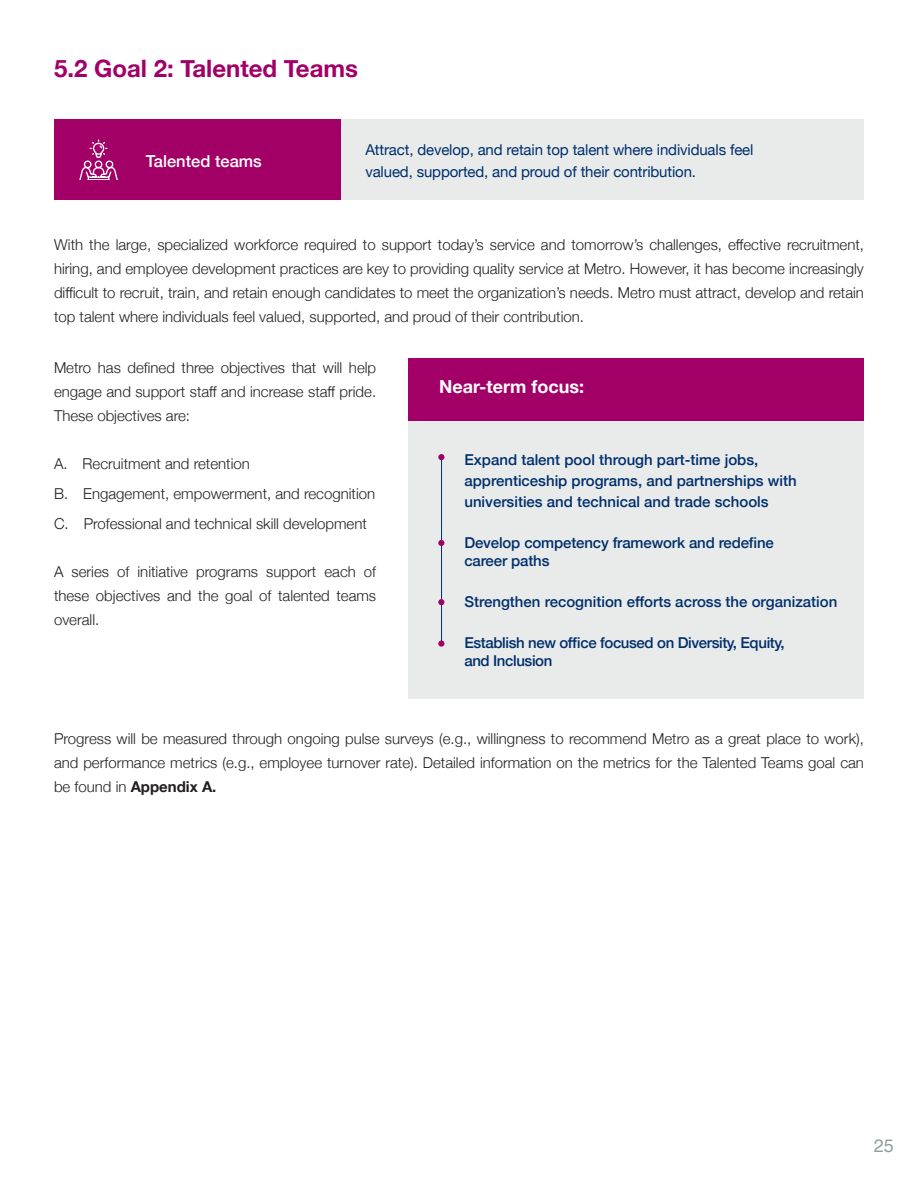
<style>
.page{position:relative;width:918px;height:1188px;background:#fff}
.page>*{position:absolute;margin:0;border:0;box-sizing:border-box;transform-origin:0 0}
.Subtitle{font:700 24px "Helvetica Neue";color:#a20067}
.t1{font:700 18px "Helvetica Neue";color:#fff}
.t2{font:18px "Helvetica";color:#919d9d}
.t3{font:500 16.5px "Helvetica Neue";color:#fff}
.t4{font:300 15px/24px "Helvetica Neue";color:#231f20;text-align:justify}
.t5{font:500 15px/21px "Helvetica Neue";color:#002f6c}
.t6{font:15px/22.5px "Helvetica Neue";letter-spacing:-.01em;color:#002f6c}
.t7{font:500 15px/18px "Helvetica Neue";letter-spacing:-.025em;color:#002f6c}
.s1{font-weight:700}
</style>
<div class="page">
<div style="left:340px;top:119px;width:524px;height:81px;background:#e9ebeb"></div>
<div style="left:54px;top:119px;width:286px;height:81px;background:#a20067"></div>
<div style="left:409px;top:358px;width:455px;height:341px;background:#e9ebeb"></div>
<hr style="left:441px;top:457px;width:1px;height:187px;background:#002f6c">
<svg style="left:438px;top:454px;width:6px;height:6px"></svg>
<svg style="left:438px;top:540px;width:6px;height:6px"></svg>
<svg style="left:438px;top:641px;width:6px;height:6px"></svg>
<svg style="left:438px;top:599px;width:6px;height:6px"></svg>
<div style="left:409px;top:358px;width:455px;height:63px;background:#a20067"></div>
<svg style="left:79px;top:139px;width:39px;height:40px"></svg>
<p class="Subtitle" style="left:54px;top:50px;width:305px">5.2 Goal 2: Talented Teams</p>
<p class="t3" style="left:146px;top:148px;width:118px">Talented teams</p>
<p class="t6" style="left:365px;top:139px;width:390px">Attract, develop, and retain top talent where individuals feel valued, supported, and proud of their contribution.</p>
<p class="t4" style="left:54px;top:232px;width:812px">With the large, specialized workforce required to support today’s service and tomorrow’s challenges, effective recruitment, hiring, and employee development practices are key to providing quality service at Metro. However, it has become increasingly difficult to recruit, train, and retain enough candidates to meet the organization’s needs. Metro must attract, develop and retain top talent where individuals feel valued, supported, and proud of their contribution.</p>
<p class="t4" style="left:54px;top:354px;width:324px">Metro has defined three objectives that will help engage and support staff and increase staff pride.<br>These objectives are:</p>
<p class="t4" style="left:54px;top:450px;width:197px">A. Recruitment and retention</p>
<p class="t4" style="left:54px;top:480px;width:323px">B. Engagement, empowerment, and recognition</p>
<p class="t4" style="left:54px;top:510px;width:314px">C. Professional and technical skill development</p>
<p class="t4" style="left:54px;top:558px;width:324px">A series of initiative programs support each of these objectives and the goal of talented teams overall.</p>
<p class="t1" style="left:439px;top:373px;width:146px">Near-term focus:</p>
<p class="t5" style="left:464px;top:448px;width:334px">Expand talent pool through part-time jobs, apprenticeship programs, and partnerships with universities and technical and trade schools</p>
<p class="t5" style="left:464px;top:532px;width:311px;line-height:18px">Develop competency framework and redefine career paths</p>
<p class="t5" style="left:464px;top:590px;width:374px">Strengthen recognition efforts across the organization</p>
<p class="t7" style="left:464px;top:632px;width:322px">Establish new office focused on Diversity, Equity, and Inclusion</p>
<p class="t4" style="left:54px;top:726px;width:812px">Progress will be measured through ongoing pulse surveys (e.g., willingness to recommend Metro as a great place to work), and performance metrics (e.g., employee turnover rate). Detailed information on the metrics for the Talented Teams goal can be found in <span class="s1">Appendix A.</span></p>
<p class="t2" style="left:874px;top:1132px;width:22px">25</p>
</div>
